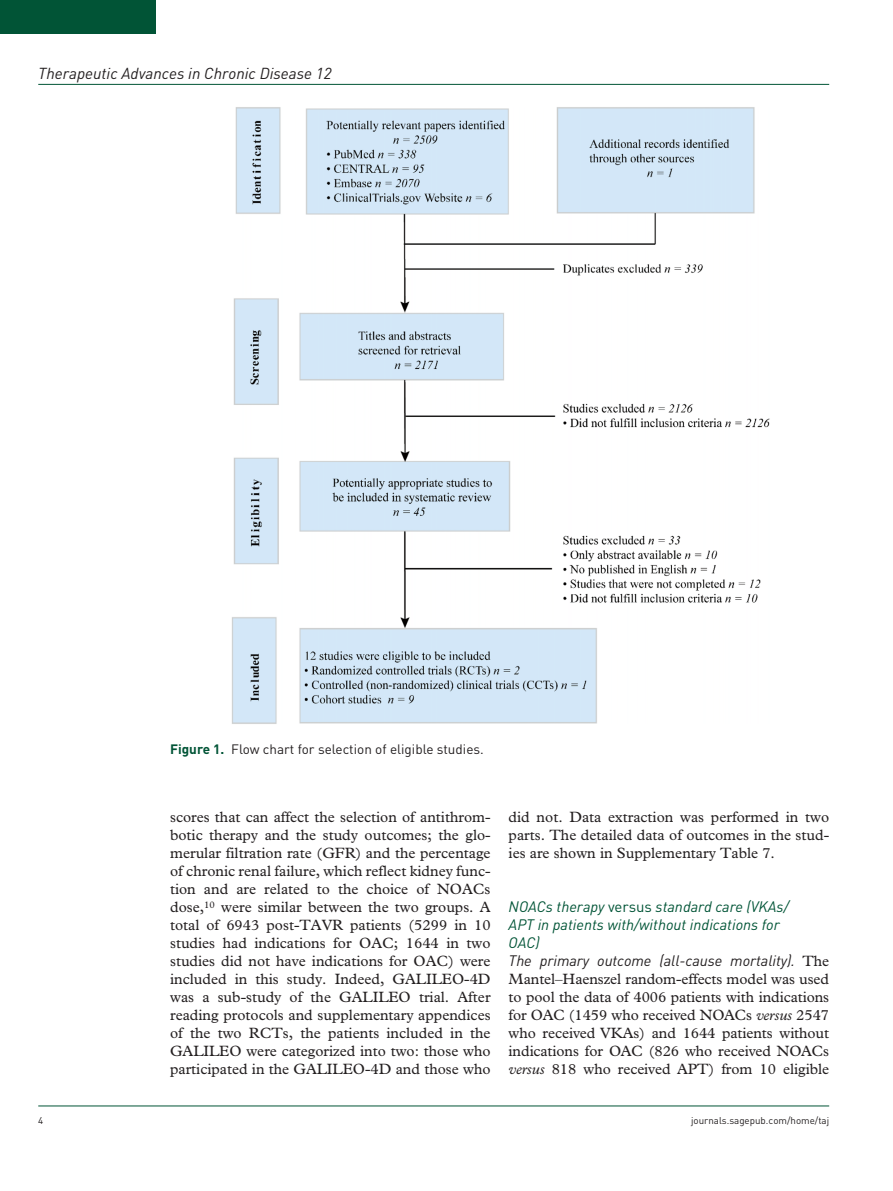
<style>
.page{position:relative;width:893px;height:1191px;background:#fff}
.page>*{position:absolute;margin:0;border:0;box-sizing:border-box;transform-origin:0 0}
.t1{font:italic 15.75px "DIN";color:#231f20}
.t2{font:15px/18px "Plantin Std";color:#231f20;text-align:justify}
.t3{font:italic 15px/18px "DIN";color:#015436}
.t4{font:13.5px "DIN";color:#231f20}
.t5{font:9.75px "DIN";color:#231f20}
.s1{font-weight:700;color:#015436}
.s2{font-style:normal}
.s3{color:#231f20}
.s4{font-family:"Plantin Std";font-style:normal;color:#231f20}
.s5{font-style:italic}
</style>
<div class="page">
<hr style="left:38px;top:84px;width:791px;height:1px;background:#015436">
<hr style="left:38px;top:1105px;width:791px;height:1px;background:#015436">
<div style="left:0;top:0;width:155px;height:34px;background:#015436"></div>
<img style="left:232px;top:107px;width:538px;height:617px">
<p class="t1" style="left:38px;top:63px;width:295px">Therapeutic Advances in Chronic Disease 12</p>
<p class="t4" style="left:170px;top:740px;width:315px"><span class="s1">Figure 1.</span> Flow chart for selection of eligible studies.</p>
<p class="t2" style="left:170px;top:808px;width:322px">scores that can affect the selection of antithrom&shy;botic therapy and the study outcomes; the glo&shy;merular filtration rate (GFR) and the percentage of chronic renal failure, which reflect kidney func&shy;tion and are related to the choice of NOACs dose,<sup>10</sup> were similar between the two groups. A total of 6943 post-TAVR patients (5299 in 10 studies had indications for OAC; 1644 in two studies did not have indications for OAC) were included in this study. Indeed, GALILEO-4D was a sub-study of the GALILEO trial. After reading protocols and supplementary appendices of the two RCTs, the patients included in the GALILEO were categorized into two: those who participated in the GALILEO-4D and those who</p>
<p class="t2" style="left:509px;top:808px;width:322px">did not. Data extraction was performed in two parts. The detailed data of outcomes in the stud&shy;ies are shown in Supplementary Table 7.</p>
<p class="t3" style="left:509px;top:897px;width:322px">NOACs therapy <span class="s2">versus</span> standard care (VKAs/<br>APT in patients with/without indications for<br>OAC)<br><span class="s3">The primary outcome (all-cause mortality).</span> <span class="s4">The</span></p>
<p class="t2" style="left:509px;top:970px;width:322px">Mantel–Haenszel random-effects model was used to pool the data of 4006 patients with indications for OAC (1459 who received NOACs <span class="s5">versus</span> 2547 who received VKAs) and 1644 patients without indications for OAC (826 who received NOACs <span class="s5">versus</span> 818 who received APT) from 10 eligible</p>
<p class="t5" style="left:38px;top:1114px;width:7px">4</p>
<p class="t5" style="left:691px;top:1114px;width:140px">journals.sagepub.com/home/taj</p>
</div>
